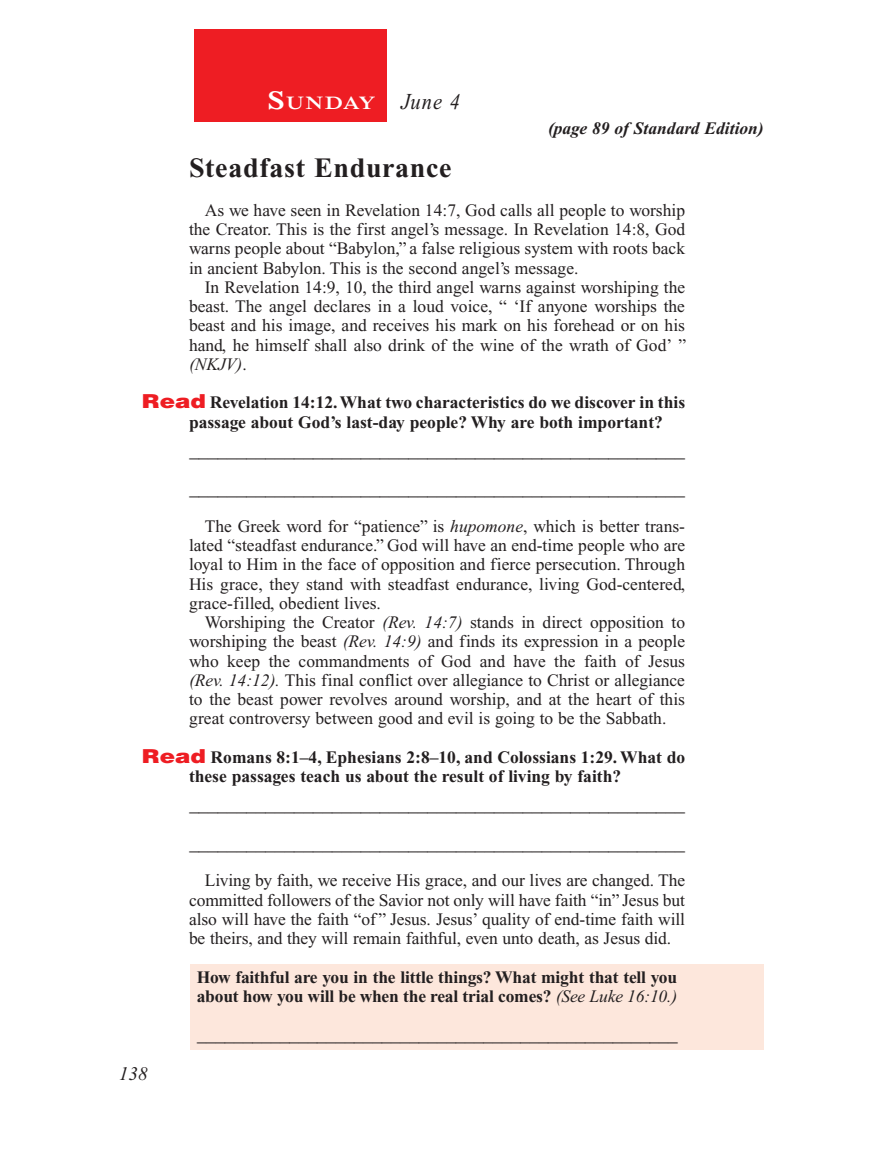
<style>
.page{position:relative;width:882px;height:1166px;background:#fff}
.page>*{position:absolute;margin:0;border:0;box-sizing:border-box;transform-origin:0 0}
.Head{font:700 28px "Times New Roman PS Std";letter-spacing:.025em;color:#231f20}
.Lesson_Dates{font:italic 22.75px "Times New Roman PS Std";color:#231f20;scale:.9 1}
.Blank_Lines{font:19.25px "Times New Roman PS Std";color:#231f20}
.Blank_Lines_In_Scree{font:19.25px "Times New Roman PS Std";color:#231f20;scale:.96 1}
.PageNumbers{font:italic 19.25px "Times New Roman PS Std";color:#231f20}
.Daily_Header{font:600 18.38px "Times NRMT Std";letter-spacing:.045em;color:#fff;scale:1.1 1}
.Body{font:17.5px/19.2px "Times New Roman PS Std";color:#231f20;text-align:justify}
.Question{font:700 17.5px/19.2px "Times New Roman PS Std";color:#231f20}
.x-screened_box-text{font:700 17.5px/19.2px "Times New Roman PS Std";letter-spacing:-.01em;color:#231f20}
.Page_from_SE{font:italic 700 17.5px "Times New Roman PS Std";color:#231f20}
.s1{font-size:26.25px}
.s2{font-style:italic}
.s3{font-family:"Helvetica LT Std";font-weight:900;font-size:19.25px;color:#ee1d23}
.s4{font-weight:400;font-style:italic}
</style>
<div class="page">
<div style="left:195px;top:29px;width:192px;height:93px;background:#ee1d23"></div>
<div style="left:191px;top:964px;width:573px;height:86px;background:#fde7dc"></div>
<p class="Daily_Header" style="left:268px;top:93px;width:100px"><span class="s1">S</span>UNDAY</p>
<p class="Lesson_Dates" style="left:401px;top:90px;width:67px">June 4</p>
<p class="Page_from_SE" style="left:548px;top:119px;width:217px">(page 89 of Standard Edition)</p>
<p class="Head" style="left:189px;top:152px;width:264px">Steadfast Endurance</p>
<p class="Body" style="left:189px;top:200px;width:498px;text-indent:16px">As we have seen in Revelation 14:7, God calls all people to worship the Creator. This is the first angel’s message. In Revelation 14:8, God warns people about “Babylon,” a false religious system with roots back in ancient Babylon. This is the second angel’s message.</p>
<p class="Body" style="left:189px;top:277px;width:499px;text-indent:16px">In Revelation 14:9, 10, the third angel warns against worshiping the beast. The angel declares in a loud voice, “ ‘If anyone worships the beast and his image, and receives his mark on his forehead or on his hand, he himself shall also drink of the wine of the wrath of God’ ” <span class="s2">(NKJV)</span>.</p>
<p class="Question" style="left:189px;top:393px;width:498px;text-indent:-47px"><span class="s3">Read</span> Revelation 14:12. What two characteristics do we discover in this passage about God’s last-day people? Why are both important?</p>
<p class="Blank_Lines" style="left:189px;top:440px;width:497px">____________________________________________________</p>
<p class="Blank_Lines" style="left:189px;top:478px;width:497px">____________________________________________________</p>
<p class="Body" style="left:189px;top:516px;width:498px;text-indent:16px">The Greek word for “patience” is <span class="s2">hupomone</span>, which is better trans&shy;lated “steadfast endurance.” God will have an end-time people who are loyal to Him in the face of opposition and fierce persecution. Through His grace, they stand with steadfast endurance, living God-centered, grace-filled, obedient lives.</p>
<p class="Body" style="left:189px;top:612px;width:498px;text-indent:16px">Worshiping the Creator <span class="s2">(Rev. 14:7)</span> stands in direct opposition to worshiping the beast <span class="s2">(Rev. 14:9)</span> and finds its expression in a people who keep the commandments of God and have the faith of Jesus <span class="s2">(Rev. 14:12).</span> This final conflict over allegiance to Christ or allegiance to the beast power revolves around worship, and at the heart of this great controversy between good and evil is going to be the Sabbath.</p>
<p class="Question" style="left:189px;top:747px;width:498px;text-indent:-47px"><span class="s3">Read</span> Romans 8:1–4, Ephesians 2:8–10, and Colossians 1:29. What do these passages teach us about the result of living by faith?</p>
<p class="Blank_Lines" style="left:189px;top:794px;width:497px">____________________________________________________</p>
<p class="Blank_Lines" style="left:189px;top:832px;width:497px">____________________________________________________</p>
<p class="Body" style="left:189px;top:871px;width:498px;text-indent:16px">Living by faith, we receive His grace, and our lives are changed. The committed followers of the Savior not only will have faith “in” Jesus but also will have the faith “of ” Jesus. Jesus’ quality of end-time faith will be theirs, and they will remain faithful, even unto death, as Jesus did.</p>
<p class="x-screened_box-text" style="left:197px;top:967px;width:482px">How faithful are you in the little things? What might that tell you about how you will be when the real trial comes? <span class="s4">(See Luke 16:10.)</span></p>
<p class="Blank_Lines_In_Scree" style="left:197px;top:1024px;width:502px">____________________________________________________</p>
<p class="PageNumbers" style="left:119px;top:1063px;width:30px">138</p>
</div>
